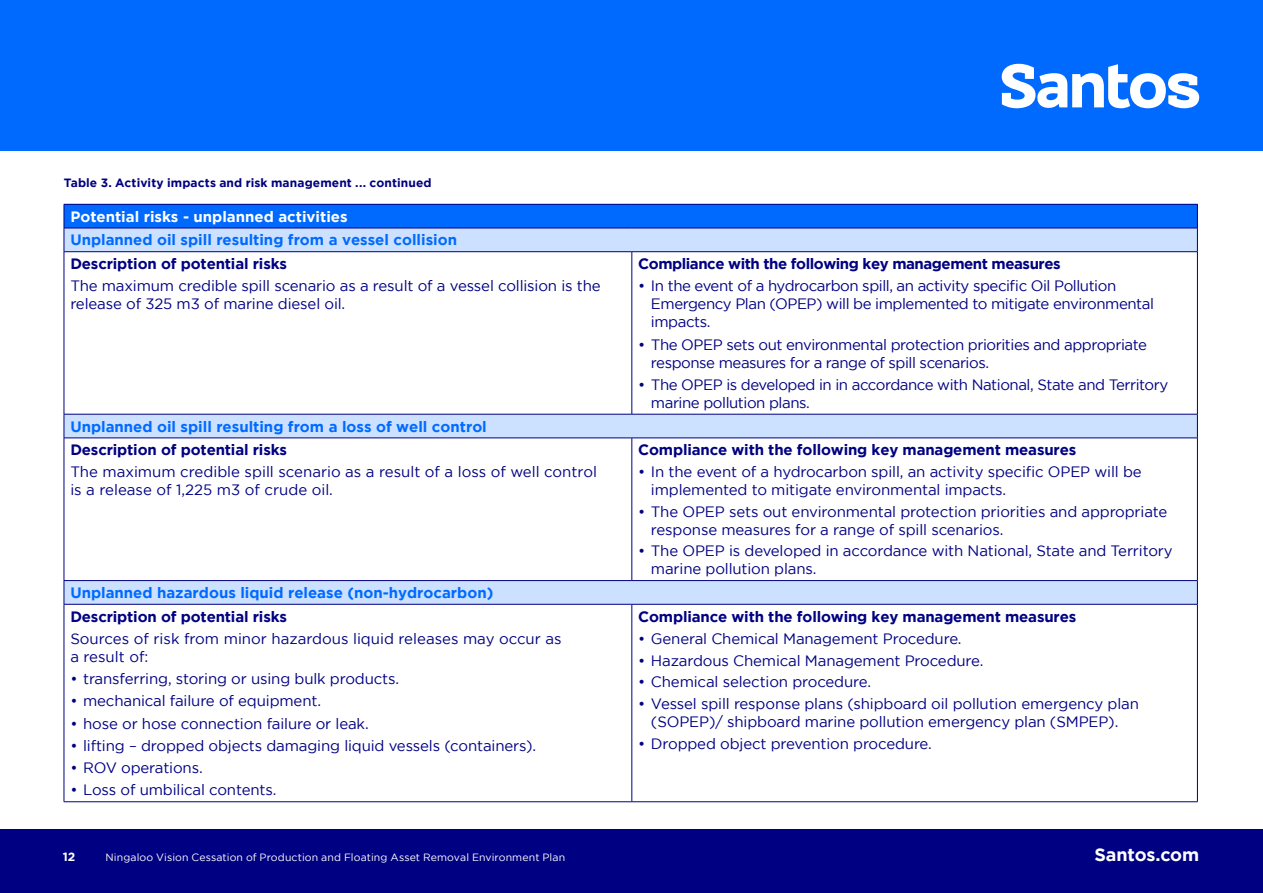
<style>
.page{position:relative;width:1263px;height:893px;background:#fff}
.page>*{position:absolute;margin:0;border:0;box-sizing:border-box;transform-origin:0 0}
.t1{font:700 18px "Gotham";letter-spacing:-.01em;color:#fff}
.TABLE_BODY_2{font:15px/17.7px "Gotham";letter-spacing:-.01em;color:#000082}
.TABLE_BODY_2-2{font:15px/18px "Gotham";letter-spacing:-.03em;color:#000082}
.t2{font:700 15px "Gotham";letter-spacing:-.01em;color:#000082}
.t3{font:700 15px "Gotham";color:#006aff}
.t4{font:700 15px "Gotham";letter-spacing:-.03em;color:#000082}
.t5{font:700 15px "Gotham";color:#fff}
.t6{font:700 12px "Gotham";letter-spacing:.01em;color:#000082}
.t7{font:700 12px "Gotham";color:#fff}
.t8{font:10.5px "Gotham";letter-spacing:.01em;color:#fff}
</style>
<div class="page">
<div style="left:0;top:0;width:1263px;height:151px;background:#006aff"></div>
<svg style="left:1002px;top:64px;width:197px;height:44px"></svg>
<div style="left:0;top:829px;width:1263px;height:64px;background:#000082"></div>
<div style="left:64px;top:204px;width:1133px;height:24px;background:#006aff"></div>
<svg style="left:65px;top:229px;width:1132px;height:375px"></svg>
<hr style="left:64px;top:204px;width:568px;height:1px;background:#000082">
<hr style="left:632px;top:204px;width:565px;height:1px;background:#000082">
<hr style="left:64px;top:228px;width:568px;height:1px;background:#000082">
<svg style="left:64px;top:204px;width:1px;height:47px"></svg>
<hr style="left:632px;top:228px;width:565px;height:1px;background:#000082">
<svg style="left:1197px;top:204px;width:1px;height:48px"></svg>
<hr style="left:64px;top:251px;width:568px;height:1px;background:#000082">
<hr style="left:64px;top:252px;width:1px;height:162px;background:#000082">
<hr style="left:632px;top:251px;width:565px;height:1px;background:#000082">
<hr style="left:632px;top:252px;width:1px;height:162px;background:#000082">
<hr style="left:1197px;top:252px;width:1px;height:162px;background:#000082">
<hr style="left:64px;top:414px;width:568px;height:1px;background:#000082">
<svg style="left:64px;top:414px;width:1px;height:24px"></svg>
<hr style="left:632px;top:414px;width:565px;height:1px;background:#000082">
<svg style="left:1197px;top:414px;width:1px;height:24px"></svg>
<hr style="left:64px;top:438px;width:568px;height:1px;background:#000082">
<hr style="left:64px;top:438px;width:1px;height:142px;background:#000082">
<hr style="left:632px;top:438px;width:565px;height:1px;background:#000082">
<hr style="left:632px;top:438px;width:1px;height:142px;background:#000082">
<hr style="left:1197px;top:438px;width:1px;height:142px;background:#000082">
<hr style="left:64px;top:580px;width:568px;height:1px;background:#000082">
<svg style="left:64px;top:581px;width:1px;height:23px"></svg>
<hr style="left:632px;top:580px;width:565px;height:1px;background:#000082">
<svg style="left:1197px;top:581px;width:1px;height:23px"></svg>
<hr style="left:64px;top:604px;width:568px;height:1px;background:#000082">
<hr style="left:64px;top:604px;width:1px;height:198px;background:#000082">
<hr style="left:632px;top:604px;width:565px;height:1px;background:#000082">
<hr style="left:632px;top:604px;width:1px;height:198px;background:#000082">
<hr style="left:1197px;top:604px;width:1px;height:198px;background:#000082">
<hr style="left:64px;top:801px;width:568px;height:1px;background:#000082">
<hr style="left:632px;top:801px;width:565px;height:1px;background:#000082">
<p class="t6" style="left:64px;top:176px;width:369px">Table 3. Activity impacts and risk management ... continued</p>
<p class="t5" style="left:70px;top:208px;width:279px">Potential risks - unplanned activities</p>
<p class="t3" style="left:70px;top:231px;width:388px">Unplanned oil spill resulting from a vessel collision</p>
<p class="t2" style="left:70px;top:255px;width:218px">Description of potential risks</p>
<p class="TABLE_BODY_2" style="left:70px;top:277px;width:532px">The maximum credible spill scenario as a result of a vessel collision is the release of 325 m3 of marine diesel oil.</p>
<p class="t3" style="left:70px;top:418px;width:418px">Unplanned oil spill resulting from a loss of well control</p>
<p class="t2" style="left:70px;top:441px;width:218px">Description of potential risks</p>
<p class="TABLE_BODY_2" style="left:70px;top:463px;width:528px">The maximum credible spill scenario as a result of a loss of well control is a release of 1,225 m3 of crude oil.</p>
<p class="t3" style="left:70px;top:584px;width:424px">Unplanned hazardous liquid release (non-hydrocarbon)</p>
<p class="t2" style="left:70px;top:608px;width:218px">Description of potential risks</p>
<p class="TABLE_BODY_2" style="left:70px;top:629px;width:493px">Sources of risk from minor hazardous liquid releases may occur as a result of:</p>
<p class="TABLE_BODY_2" style="left:70px;top:670px;width:330px">• transferring, storing or using bulk products.</p>
<p class="TABLE_BODY_2" style="left:70px;top:692px;width:252px">• mechanical failure of equipment.</p>
<p class="TABLE_BODY_2" style="left:70px;top:714px;width:300px">• hose or hose connection failure or leak.</p>
<p class="TABLE_BODY_2" style="left:70px;top:736px;width:467px">• lifting – dropped objects damaging liquid vessels (containers).</p>
<p class="TABLE_BODY_2" style="left:70px;top:759px;width:134px">• ROV operations.</p>
<p class="TABLE_BODY_2" style="left:70px;top:781px;width:208px">• Loss of umbilical contents.</p>
<p class="t4" style="left:638px;top:255px;width:424px">Compliance with the following key management measures</p>
<p class="TABLE_BODY_2-2" style="left:651px;top:277px;width:504px;text-indent:-13px">• In the event of a hydrocarbon spill, an activity specific Oil Pollution<br>Emergency Plan (OPEP) will be implemented to mitigate environmental impacts.</p>
<p class="TABLE_BODY_2-2" style="left:651px;top:335px;width:497px;text-indent:-13px">• The OPEP sets out environmental protection priorities and appropriate response measures for a range of spill scenarios.</p>
<p class="TABLE_BODY_2-2" style="left:651px;top:375px;width:519px;text-indent:-13px">• The OPEP is developed in in accordance with National, State and Territory marine pollution plans.</p>
<p class="t2" style="left:638px;top:441px;width:440px">Compliance with the following key management measures</p>
<p class="TABLE_BODY_2" style="left:651px;top:463px;width:492px;text-indent:-13px">• In the event of a hydrocarbon spill, an activity specific OPEP will be implemented to mitigate environmental impacts.</p>
<p class="TABLE_BODY_2" style="left:651px;top:502px;width:518px;text-indent:-13px">• The OPEP sets out environmental protection priorities and appropriate response measures for a range of spill scenarios.</p>
<p class="TABLE_BODY_2" style="left:651px;top:542px;width:523px;text-indent:-13px">• The OPEP is developed in accordance with National, State and Territory marine pollution plans.</p>
<p class="t2" style="left:638px;top:608px;width:440px">Compliance with the following key management measures</p>
<p class="TABLE_BODY_2" style="left:638px;top:629px;width:325px">• General Chemical Management Procedure.</p>
<p class="TABLE_BODY_2" style="left:638px;top:651px;width:347px">• Hazardous Chemical Management Procedure.</p>
<p class="TABLE_BODY_2" style="left:638px;top:673px;width:234px">• Chemical selection procedure.</p>
<p class="TABLE_BODY_2" style="left:638px;top:695px;width:502px;text-align:center">• Vessel spill response plans (shipboard oil pollution emergency plan (SOPEP)/ shipboard marine pollution emergency plan (SMPEP).</p>
<p class="TABLE_BODY_2" style="left:638px;top:735px;width:295px">• Dropped object prevention procedure.</p>
<p class="t7" style="left:63px;top:850px;width:14px">12</p>
<p class="t8" style="left:105px;top:852px;width:461px">Ningaloo Vision Cessation of Production and Floating Asset Removal Environment Plan</p>
<p class="t1" style="left:1094px;top:844px;width:106px">Santos.com</p>
</div>
